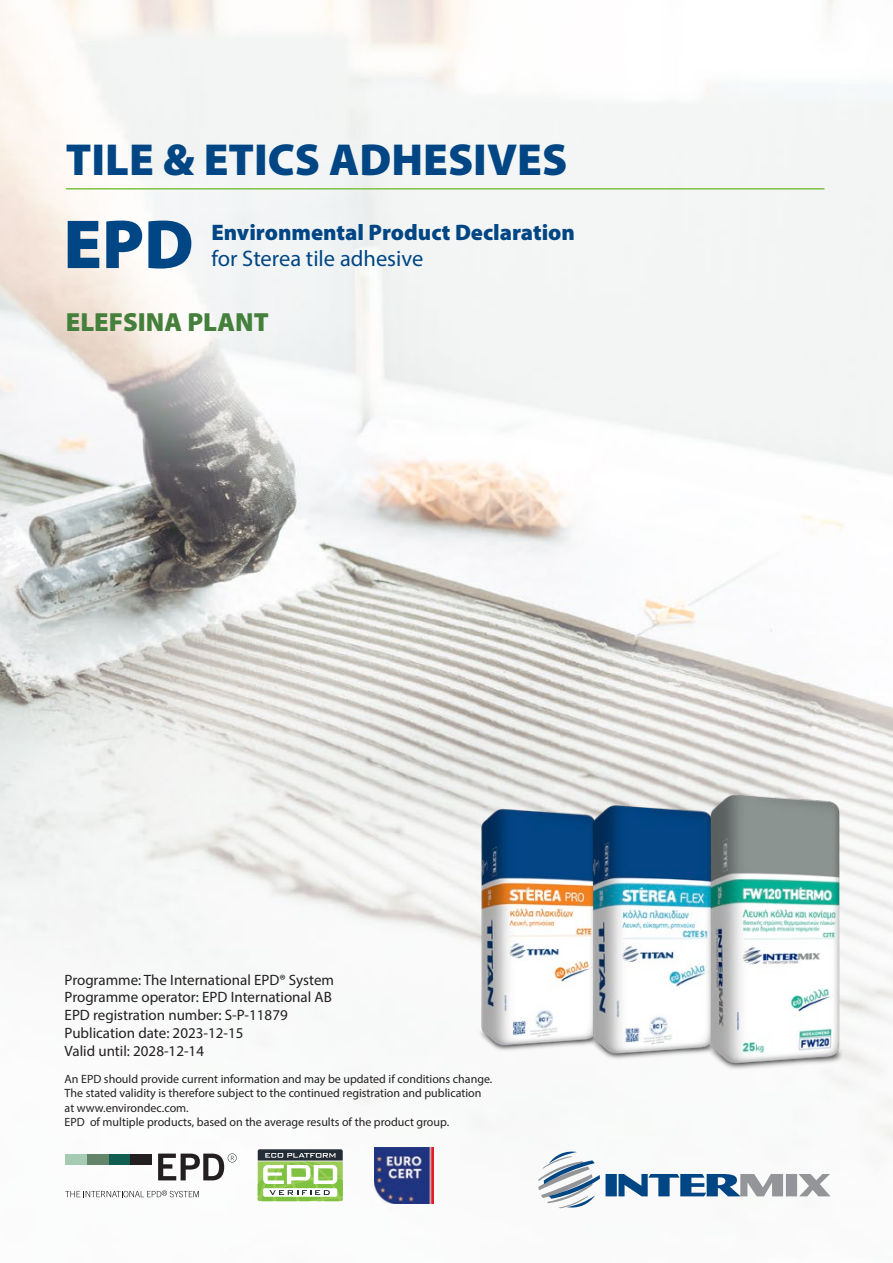
<style>
.page{position:relative;width:893px;height:1263px;background:#fff}
.page>*{position:absolute;margin:0;border:0;box-sizing:border-box;transform-origin:0 0}
.Title_01{font:900 69.9px "Myriad Pro";color:#004684}
.Title_01-2{font:900 45px "Myriad Pro";color:#004684}
.t1{font:900 26.25px "Myriad Pro";color:#447f3c}
.Title_01-3{font:900 22.5px "Myriad Pro";color:#004684}
.Title_01-4{font:22.5px "Myriad Pro";color:#004684}
.Title_01-5{font:15px "Myriad Pro";color:#231f20}
.Title_01-6{font:12px/14.4px "Myriad Pro";color:#231f20}
</style>
<div class="page">
<img style="left:0;top:0;width:893px;height:1209px">
<hr style="left:66px;top:188px;width:758px;height:2px;background:#7fc241">
<svg style="left:538px;top:1151px;width:292px;height:57px"></svg>
<div style="left:109px;top:1154px;width:22px;height:10px;background:#125f51"></div>
<div style="left:87px;top:1154px;width:22px;height:10px;background:#65856b"></div>
<div style="left:65px;top:1154px;width:22px;height:10px;background:#a5cbb2"></div>
<div style="left:130px;top:1154px;width:22px;height:10px;background:#231f20"></div>
<svg style="left:158px;top:1153px;width:79px;height:27px"></svg>
<svg style="left:65px;top:1190px;width:134px;height:7px"></svg>
<img style="left:374px;top:1148px;width:60px;height:55px">
<svg style="left:258px;top:1149px;width:85px;height:52px"></svg>
<img style="left:474px;top:802px;width:111px;height:258px">
<img style="left:585px;top:799px;width:116px;height:271px">
<img style="left:701px;top:787px;width:147px;height:293px">
<p class="Title_01-2" style="left:66px;top:130px;width:503px">TILE &amp; ETICS ADHESIVES</p>
<p class="Title_01" style="left:63px;top:198px;width:132px">EPD</p>
<p class="Title_01-3" style="left:212px;top:217px;width:365px">Environmental Product Declaration</p>
<p class="Title_01-4" style="left:212px;top:245px;width:213px">for Sterea tile adhesive</p>
<p class="t1" style="left:66px;top:304px;width:204px">ELEFSINA PLANT</p>
<p class="Title_01-5" style="left:65px;top:970px;width:271px">Programme: The International EPD® System</p>
<p class="Title_01-5" style="left:65px;top:988px;width:269px">Programme operator: EPD International AB</p>
<p class="Title_01-5" style="left:65px;top:1006px;width:225px">EPD registration number: S-P-11879</p>
<p class="Title_01-5" style="left:65px;top:1023px;width:180px">Publication date: 2023-12-15</p>
<p class="Title_01-5" style="left:65px;top:1041px;width:141px">Valid until: 2028-12-14</p>
<p class="Title_01-6" style="left:65px;top:1071px;width:429px">An EPD should provide current information and may be updated if conditions change.</p>
<p class="Title_01-6" style="left:65px;top:1086px;width:418px">The stated validity is therefore subject to the continued registration and publication at www.environdec.com.</p>
<p class="Title_01-6" style="left:65px;top:1114px;width:386px">EPD of multiple products, based on the average results of the product group.</p>
</div>
